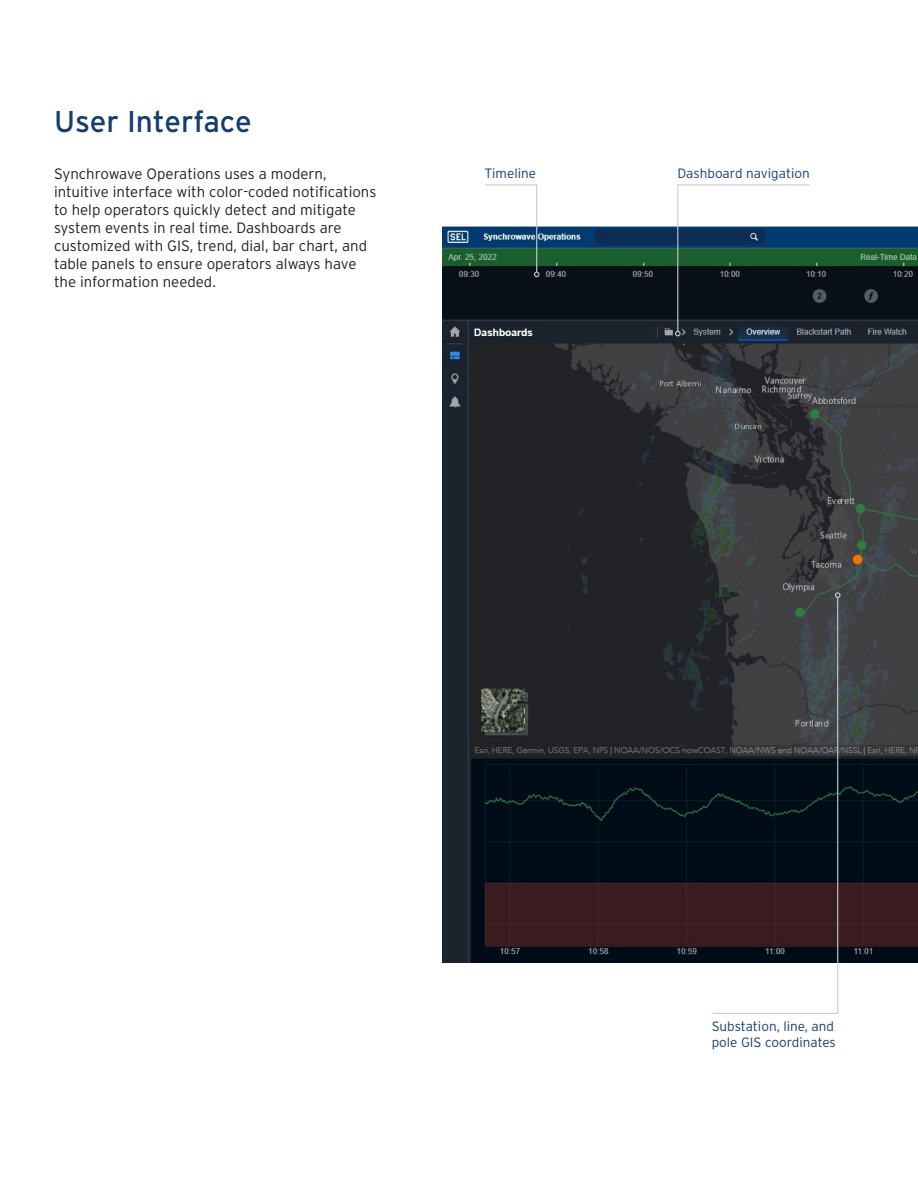
<style>
.page{position:relative;width:918px;height:1188px;background:#fff}
.page>*{position:absolute;margin:0;border:0;box-sizing:border-box;transform-origin:0 0}
.Heading___h1{font:30px "Interstate Poly";color:#163d6f}
.Body_Copy___p{font:300 15px/18px "Interstate Poly";color:#231f20}
.Captions_Callouts{font:300 13.5px/16.2px "Interstate Poly";color:#163d6f}
</style>
<div class="page">
<img style="left:442px;top:227px;width:476px;height:736px">
<svg style="left:484px;top:184px;width:56px;height:93px"></svg>
<svg style="left:712px;top:596px;width:127px;height:418px;background:#404146"></svg>
<svg style="left:835px;top:592px;width:6px;height:6px"></svg>
<svg style="left:675px;top:184px;width:136px;height:152px"></svg>
<p class="Heading___h1" style="left:54px;top:100px;width:199px">User Interface</p>
<p class="Body_Copy___p" style="left:54px;top:164px;width:324px">Synchrowave Operations uses a modern, intuitive interface with color-coded notifications to help operators quickly detect and mitigate system events in real time. Dashboards are customized with GIS, trend, dial, bar chart, and table panels to ensure operators always have the information needed.</p>
<p class="Captions_Callouts" style="left:484px;top:165px;width:53px">Timeline</p>
<p class="Captions_Callouts" style="left:677px;top:165px;width:134px">Dashboard navigation</p>
<p class="Captions_Callouts" style="left:712px;top:1017px;width:126px">Substation, line, and pole GIS coordinates</p>
</div>
